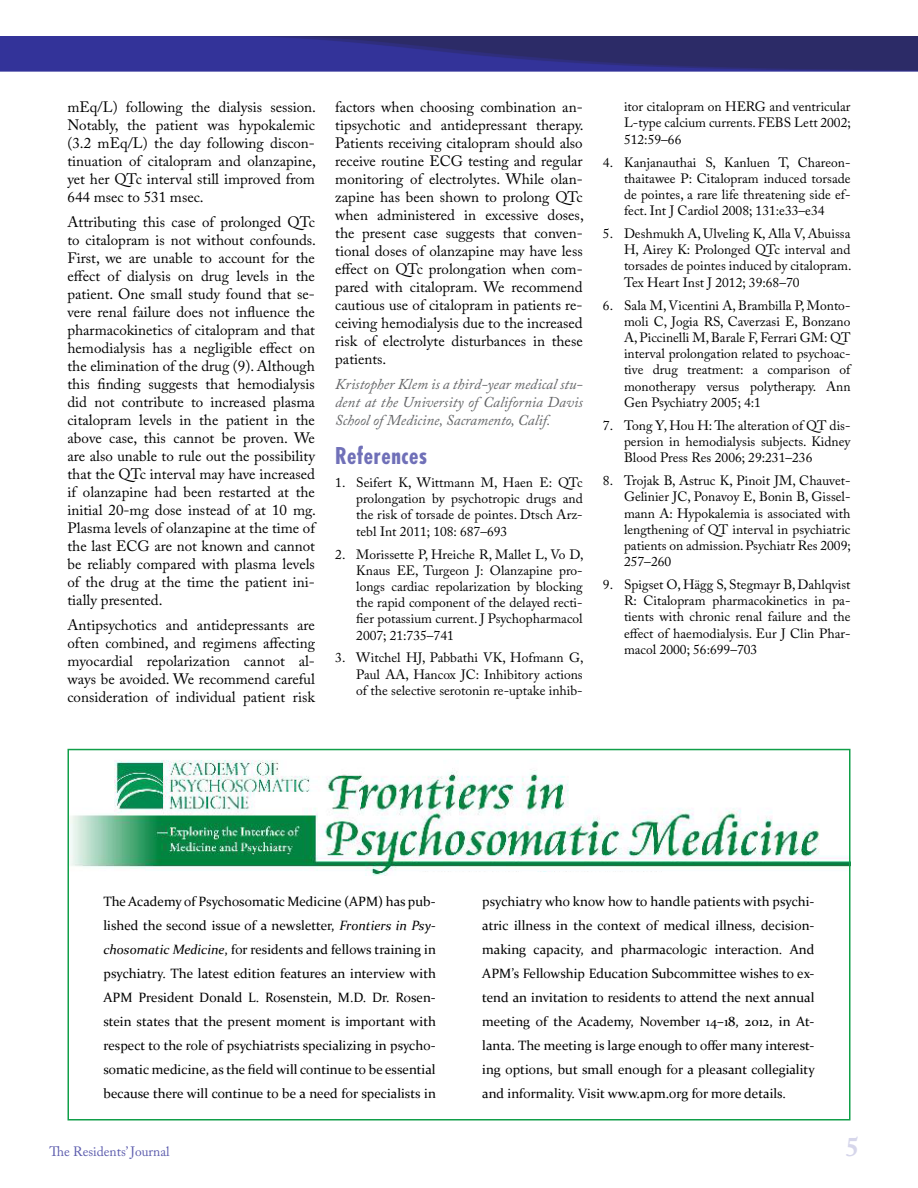
<style>
.page{position:relative;width:918px;height:1188px;background:#fff}
.page>*{position:absolute;margin:0;border:0;box-sizing:border-box;transform-origin:0 0}
.t1{font:700 27px "Adobe Caslon Pro";color:#d6d6eb}
.t2{font:700 condensed 22.5px "Futura Std";letter-spacing:.02em;color:#7070b8}
.t3{font:15px/18px "Adobe Caslon Pro";color:#000;text-align:justify}
.t4{font:italic 15px/18px "Adobe Caslon Pro";color:#636466;text-align:justify}
.t5{font:13.5px/16.2px "Adobe Caslon Pro";color:#000;text-align:justify}
.t6{font:13.5px/24px "Constantia";color:#000;text-align:justify}
.t7{font:13.5px "Adobe Caslon Pro";color:#5c5cad}
.s1{font-style:italic}
</style>
<div class="page">
<img style="left:0;top:36px;width:918px;height:36px">
<img style="left:71px;top:760px;width:776px;height:115px">
<div style="left:68px;top:749px;width:782px;height:371px;border:2px solid #109f49"></div>
<p class="t3" style="left:68px;top:98px;width:250px">mEq/L) following the dialysis session.<br>Notably, the patient was hypokalemic (3.2 mEq/L) the day following discon&shy;tinuation of citalopram and olanzapine, yet her QTc interval still improved from 644 msec to 531 msec.</p>
<p class="t3" style="left:68px;top:213px;width:250px">Attributing this case of prolonged QTc to citalopram is not without confounds.<br>First, we are unable to account for the effect of dialysis on drug levels in the patient. One small study found that se&shy;vere renal failure does not influence the pharmacokinetics of citalopram and that hemodialysis has a negligible effect on the elimination of the drug (9). Although this finding suggests that hemodialysis did not contribute to increased plasma citalopram levels in the patient in the above case, this cannot be proven. We are also unable to rule out the possibility that the QTc interval may have increased if olanzapine had been restarted at the initial 20-mg dose instead of at 10 mg.<br>Plasma levels of olanzapine at the time of the last ECG are not known and cannot be reliably compared with plasma levels of the drug at the time the patient ini&shy;tially presented.</p>
<p class="t3" style="left:68px;top:616px;width:249px">Antipsychotics and antidepressants are often combined, and regimens affecting myocardial repolarization cannot al&shy;ways be avoided. We recommend careful consideration of individual patient risk</p>
<p class="t3" style="left:335px;top:98px;width:250px">factors when choosing combination an&shy;tipsychotic and antidepressant therapy.<br>Patients receiving citalopram should also receive routine ECG testing and regular monitoring of electrolytes. While olan&shy;zapine has been shown to prolong QTc when administered in excessive doses, the present case suggests that conven&shy;tional doses of olanzapine may have less effect on QTc prolongation when com&shy;pared with citalopram. We recommend cautious use of citalopram in patients re&shy;ceiving hemodialysis due to the increased risk of electrolyte disturbances in these patients.</p>
<p class="t4" style="left:335px;top:375px;width:249px">Kristopher Klem is a third-year medical stu&shy;dent at the University of California Davis School of Medicine, Sacramento, Calif.</p>
<h2 class="t2" style="left:335px;top:442px;width:93px">References</h2>
<p class="t5" style="left:356px;top:474px;width:228px;text-indent:-21px">1. Seifert K, Wittmann M, Haen E: QTc prolongation by psychotropic drugs and the risk of torsade de pointes. Dtsch Arz&shy;tebl Int 2011; 108: 687–693</p>
<p class="t5" style="left:356px;top:546px;width:229px;text-indent:-21px">2. Morissette P, Hreiche R, Mallet L, Vo D, Knaus EE, Turgeon J: Olanzapine pro&shy;longs cardiac repolarization by blocking the rapid component of the delayed recti&shy;fier potassium current. J Psychopharmacol 2007; 21:735–741</p>
<p class="t5" style="left:356px;top:650px;width:229px;text-indent:-21px">3. Witchel HJ, Pabbathi VK, Hofmann G, Paul AA, Hancox JC: Inhibitory actions of the selective serotonin re-uptake inhib-</p>
<p class="t5" style="left:624px;top:98px;width:228px">itor citalopram on HERG and ventricular L-type calcium currents. FEBS Lett 2002; 512:59–66</p>
<p class="t5" style="left:624px;top:154px;width:228px;text-indent:-21px">4. Kanjanauthai S, Kanluen T, Chareon&shy;thaitawee P: Citalopram induced torsade de pointes, a rare life threatening side ef&shy;fect. Int J Cardiol 2008; 131:e33–e34</p>
<p class="t5" style="left:624px;top:225px;width:229px;text-indent:-21px">5. Deshmukh A, Ulveling K, Alla V, Abuissa H, Airey K: Prolonged QTc interval and torsades de pointes induced by citalopram.<br>Tex Heart Inst J 2012; 39:68–70</p>
<p class="t5" style="left:624px;top:297px;width:228px;text-indent:-21px">6. Sala M, Vicentini A, Brambilla P, Monto&shy;moli C, Jogia RS, Caverzasi E, Bonzano A, Piccinelli M, Barale F, Ferrari GM: QT interval prolongation related to psychoac&shy;tive drug treatment: a comparison of monotherapy versus polytherapy. Ann Gen Psychiatry 2005; 4:1</p>
<p class="t5" style="left:624px;top:417px;width:228px;text-indent:-21px">7. Tong Y, Hou H: The alteration of QT dis&shy;persion in hemodialysis subjects. Kidney Blood Press Res 2006; 29:231–236</p>
<p class="t5" style="left:624px;top:472px;width:228px;text-indent:-21px">8. Trojak B, Astruc K, Pinoit JM, Chauvet-Gelinier JC, Ponavoy E, Bonin B, Gissel&shy;mann A: Hypokalemia is associated with lengthening of QT interval in psychiatric patients on admission. Psychiatr Res 2009; 257–260</p>
<p class="t5" style="left:624px;top:576px;width:228px;text-indent:-21px">9. Spigset O, Hägg S, Stegmayr B, Dahlqvist R: Citalopram pharmacokinetics in pa&shy;tients with chronic renal failure and the effect of haemodialysis. Eur J Clin Phar&shy;macol 2000; 56:699–703</p>
<p class="t6" style="left:103px;top:888px;width:334px">The Academy of Psychosomatic Medicine (APM) has pub&shy;lished the second issue of a newsletter, <span class="s1">Frontiers in Psy&shy;chosomatic Medicine</span>, for residents and fellows training in psychiatry. The latest edition features an interview with APM President Donald L. Rosenstein, M.D. Dr. Rosen&shy;stein states that the present moment is important with respect to the role of psychiatrists specializing in psycho&shy;somatic medicine, as the field will continue to be essential because there will continue to be a need for specialists in</p>
<p class="t6" style="left:482px;top:888px;width:334px">psychiatry who know how to handle patients with psychi&shy;atric illness in the context of medical illness, decision&shy;making capacity, and pharmacologic interaction. And APM’s Fellowship Education Subcommittee wishes to ex&shy;tend an invitation to residents to attend the next annual meeting of the Academy, November 14–18, 2012, in At&shy;lanta. The meeting is large enough to offer many interest&shy;ing options, but small enough for a pleasant collegiality and informality. Visit www.apm.org for more details.</p>
<p class="t7" style="left:50px;top:1143px;width:122px">The Residents’ Journal</p>
<h1 class="t1" style="left:846px;top:1131px;width:15px">5</h1>
</div>
